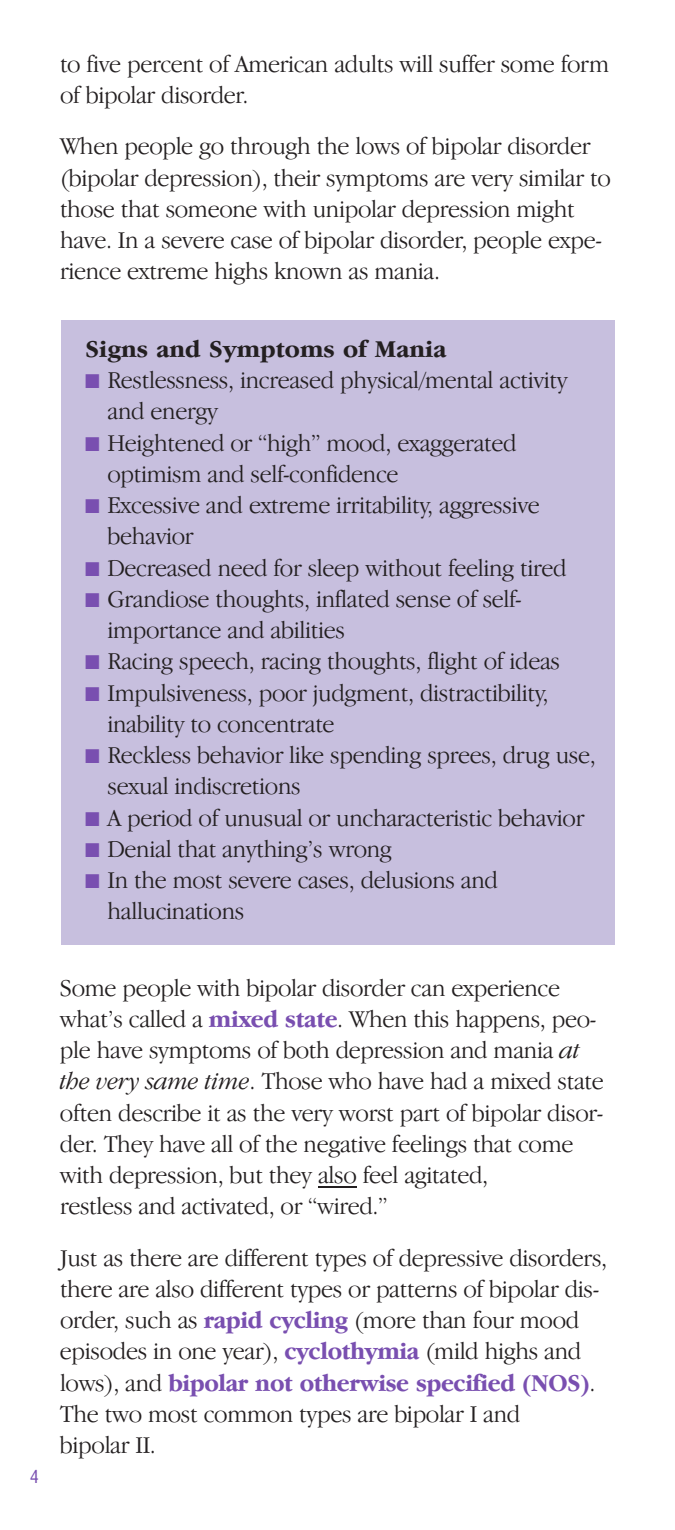
<style>
.page{position:relative;width:675px;height:1530px;background:#fff}
.page>*{position:absolute;margin:0;border:0;box-sizing:border-box;transform-origin:0 0}
.t1{font:300 25px/31.2px "Garamond IT Cby BT";letter-spacing:-.015em;color:#231f20;scale:.96 1}
.t2{font:700 25px "Garamond IT Cby BT";color:#231f20}
.t3{font:condensed 17.5px "Helvetica";color:#794fb0}
.s1{color:#794fb0}
.s2{font-weight:700;color:#794fb0}
.s3{font-style:italic}
</style>
<div class="page">
<div style="left:62px;top:320px;width:553px;height:625px;background:#c7bfde"></div>
<hr style="left:318px;top:1187px;width:38px;height:1px;background:#231f20">
<p class="t1" style="left:60px;top:50px;width:574px">to five percent of American adults will suffer some form of bipolar disorder.</p>
<p class="t1" style="left:60px;top:133px;width:575px">When people go through the lows of bipolar disorder (bipolar depression), their symptoms are very similar to those that someone with unipolar depression might have. In a severe case of bipolar disorder, people expe&shy;rience extreme highs known as mania.</p>
<p class="t2" style="left:85px;top:340px;width:363px">Signs and Symptoms of Mania</p>
<p class="t1" style="left:108px;top:367px;width:481px;text-indent:-22px"><span class="s1">■</span> Restlessness, increased physical/mental activity and energy</p>
<p class="t1" style="left:108px;top:429px;width:428px;text-indent:-22px"><span class="s1">■</span> Heightened or “high” mood, exaggerated optimism and self-confidence</p>
<p class="t1" style="left:108px;top:492px;width:452px;text-indent:-22px"><span class="s1">■</span> Excessive and extreme irritability, aggressive behavior</p>
<p class="t1" style="left:85px;top:554px;width:503px"><span class="s1">■</span> Decreased need for sleep without feeling tired</p>
<p class="t1" style="left:108px;top:585px;width:433px;text-indent:-22px"><span class="s1">■</span> Grandiose thoughts, inflated sense of self&shy;importance and abilities</p>
<p class="t1" style="left:85px;top:648px;width:496px"><span class="s1">■</span> Racing speech, racing thoughts, flight of ideas</p>
<p class="t1" style="left:108px;top:679px;width:461px;text-indent:-22px"><span class="s1">■</span> Impulsiveness, poor judgment, distractibility, inability to concentrate</p>
<p class="t1" style="left:108px;top:742px;width:510px;text-indent:-22px"><span class="s1">■</span> Reckless behavior like spending sprees, drug use, sexual indiscretions</p>
<p class="t1" style="left:85px;top:804px;width:522px"><span class="s1">■</span> A period of unusual or uncharacteristic behavior</p>
<p class="t1" style="left:85px;top:835px;width:321px"><span class="s1">■</span> Denial that anything’s wrong</p>
<p class="t1" style="left:108px;top:867px;width:408px;text-indent:-22px"><span class="s1">■</span> In the most severe cases, delusions and hallucinations</p>
<p class="t3" style="left:30px;top:1469px;width:10px">4</p>
<p class="t1" style="left:60px;top:974px;width:568px">Some people with bipolar disorder can experience what’s called a <span class="s2">mixed state</span>. When this happens, peo&shy;ple have symptoms of both depression and mania <span class="s3">at the very same time</span>. Those who have had a mixed state often describe it as the very worst part of bipolar disor&shy;der. They have all of the negative feelings that come with depression, but they also feel agitated,<br>restless and activated, or “wired.”</p>
<p class="t1" style="left:60px;top:1244px;width:572px">Just as there are different types of depressive disorders, there are also different types or patterns of bipolar dis&shy;order, such as <span class="s2">rapid cycling</span> (more than four mood episodes in one year), <span class="s2">cyclothymia</span> (mild highs and lows), and <span class="s2">bipolar not otherwise specified (NOS)</span>.<br>The two most common types are bipolar I and<br>bipolar II.</p>
</div>
